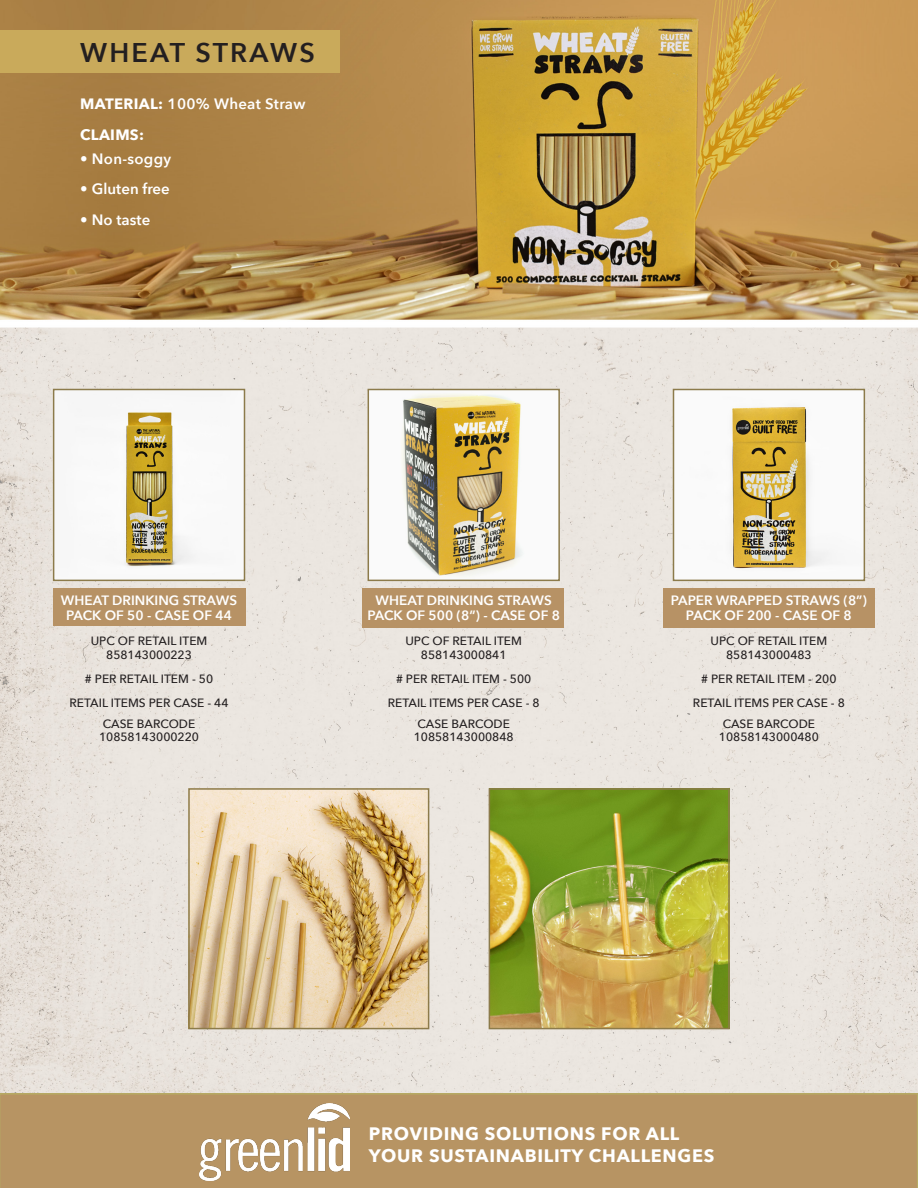
<style>
.page{position:relative;width:918px;height:1188px;background:#fff}
.page>*{position:absolute;margin:0;border:0;box-sizing:border-box;transform-origin:0 0}
.t1{font:600 27px "Avenir Next";letter-spacing:.08em;color:#231f20}
.t2{font:700 18px/21.6px "Avenir Next";letter-spacing:.04em;color:#fff}
.t3{font:700 15px/30.6px "Avenir Next";letter-spacing:.02em;color:#fff}
.t4{font:600 15px "Avenir Next";color:#fff}
.t5{font:600 15px "Avenir Next";letter-spacing:.02em;color:#fff}
.t6{font:600 13.5px/15px "Avenir Next";color:#fff;text-align:center}
.t7{font:500 12px/13.5px "Avenir Next";color:#231f20;text-align:center}
.s1{font-weight:600}
</style>
<div class="page">
<img style="left:0;top:0;width:918px;height:1093px">
<div style="left:0;top:30px;width:340px;height:42px;background:#c9aa5b"></div>
<div style="left:0;top:1093px;width:918px;height:95px;background:#b79463"></div>
<img style="left:199px;top:1104px;width:151px;height:77px">
<img style="left:676px;top:392px;width:186px;height:186px">
<div style="left:673px;top:389px;width:192px;height:192px;border:2px solid #8c7b4b"></div>
<img style="left:371px;top:392px;width:186px;height:186px">
<div style="left:368px;top:389px;width:192px;height:192px;border:2px solid #8c7b4b"></div>
<img style="left:56px;top:392px;width:186px;height:186px">
<div style="left:53px;top:389px;width:192px;height:192px;border:2px solid #8c7b4b"></div>
<div style="left:362px;top:588px;width:202px;height:39px;background:#b79265"></div>
<div style="left:663px;top:588px;width:212px;height:39px;background:#b79265"></div>
<div style="left:53px;top:588px;width:192px;height:37px;background:#b79265"></div>
<img style="left:191px;top:791px;width:235px;height:235px">
<div style="left:188px;top:788px;width:241px;height:241px;border:2px solid #8c7b4b"></div>
<img style="left:492px;top:791px;width:235px;height:235px">
<div style="left:489px;top:788px;width:241px;height:241px;border:2px solid #8c7b4b"></div>
<h1 class="t1" style="left:80px;top:35px;width:236px">WHEAT STRAWS</h1>
<p class="t3" style="left:80px;top:89px;width:227px">MATERIAL: <span class="s1">100% Wheat Straw<br></span>CLAIMS:</p>
<p class="t5" style="left:80px;top:149px;width:93px">• Non-soggy</p>
<p class="t4" style="left:80px;top:179px;width:91px">• Gluten free</p>
<p class="t4" style="left:80px;top:210px;width:72px">• No taste</p>
<p class="t6" style="left:61px;top:593px;width:178px">WHEAT DRINKING STRAWS<br>PACK OF 50 - CASE OF 44</p>
<p class="t7" style="left:91px;top:635px;width:118px">UPC OF RETAIL ITEM<br>858143000223</p>
<p class="t7" style="left:70px;top:667px;width:161px;line-height:24px"># PER RETAIL ITEM - 50<br>RETAIL ITEMS PER CASE - 44</p>
<p class="t7" style="left:99px;top:717px;width:101px">CASE BARCODE<br>10858143000220</p>
<p class="t6" style="left:367px;top:593px;width:194px">WHEAT DRINKING STRAWS<br>PACK OF 500 (8”) - CASE OF 8</p>
<p class="t7" style="left:405px;top:635px;width:118px">UPC OF RETAIL ITEM<br>858143000841</p>
<p class="t7" style="left:388px;top:667px;width:153px;line-height:24px"># PER RETAIL ITEM - 500<br>RETAIL ITEMS PER CASE - 8</p>
<p class="t7" style="left:414px;top:717px;width:101px">CASE BARCODE<br>10858143000848</p>
<p class="t6" style="left:671px;top:593px;width:198px">PAPER WRAPPED STRAWS (8”)<br>PACK OF 200 - CASE OF 8</p>
<p class="t7" style="left:711px;top:635px;width:118px">UPC OF RETAIL ITEM<br>858143000483</p>
<p class="t7" style="left:693px;top:667px;width:153px;line-height:24px"># PER RETAIL ITEM - 200<br>RETAIL ITEMS PER CASE - 8</p>
<p class="t7" style="left:719px;top:717px;width:101px">CASE BARCODE<br>10858143000480</p>
<h2 class="t2" style="left:369px;top:1124px;width:347px">PROVIDING SOLUTIONS FOR ALL<br>YOUR SUSTAINABILITY CHALLENGES</h2>
</div>
